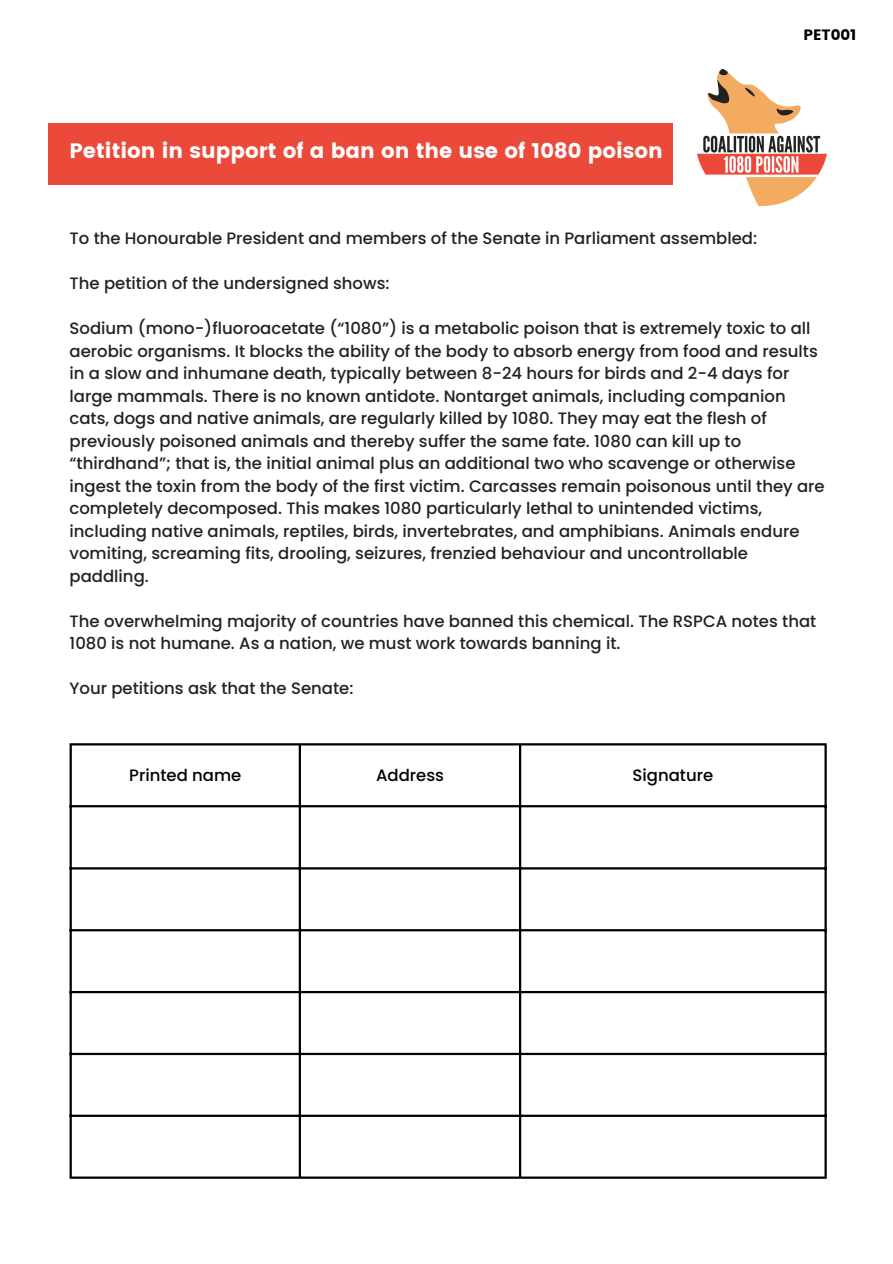
<style>
.page{position:relative;width:893px;height:1264px;background:#fff}
.page>*{position:absolute;margin:0;border:0;box-sizing:border-box;transform-origin:0 0}
.t1{font:21px "Poppins";color:#fff}
.t2{font:500 16.5px/22.5px "Poppins";color:#222221}
.t3{font:500 16.5px "Poppins";color:#000}
.t4{font:15px "Poppins";color:#000}
</style>
<div class="page">
<div style="left:48px;top:123px;width:624px;height:62px;background:#eb493a"></div>
<img style="left:697px;top:69px;width:129px;height:136px">
<hr style="left:70px;top:745px;width:2px;height:431px;background:#000">
<hr style="left:299px;top:745px;width:2px;height:431px;background:#000">
<hr style="left:519px;top:745px;width:2px;height:431px;background:#000">
<hr style="left:824px;top:745px;width:2px;height:431px;background:#000">
<hr style="left:70px;top:743px;width:756px;height:2px;background:#000">
<hr style="left:70px;top:805px;width:756px;height:2px;background:#000">
<hr style="left:70px;top:867px;width:756px;height:2px;background:#000">
<hr style="left:70px;top:929px;width:756px;height:2px;background:#000">
<hr style="left:70px;top:990px;width:756px;height:3px;background:#000">
<hr style="left:70px;top:1052px;width:756px;height:3px;background:#000">
<hr style="left:70px;top:1114px;width:756px;height:2px;background:#000">
<hr style="left:70px;top:1176px;width:756px;height:2px;background:#000">
<p class="t1" style="left:70px;top:139px;width:594px">Petition in support of a ban on the use of 1080 poison</p>
<p class="t4" style="left:803px;top:26px;width:55px">PET001</p>
<p class="t2" style="left:70px;top:227px;width:689px">To the Honourable President and members of the Senate in Parliament assembled:</p>
<p class="t2" style="left:70px;top:272px;width:321px">The petition of the undersigned shows:</p>
<p class="t2" style="left:70px;top:317px;width:756px">Sodium (mono-)fluoroacetate (“1080”) is a metabolic poison that is extremely toxic to all aerobic organisms. It blocks the ability of the body to absorb energy from food and results in a slow and inhumane death, typically between 8-24 hours for birds and 2-4 days for large mammals. There is no known antidote. Nontarget animals, including companion cats, dogs and native animals, are regularly killed by 1080. They may eat the flesh of previously poisoned animals and thereby suffer the same fate. 1080 can kill up to “thirdhand”; that is, the initial animal plus an additional two who scavenge or otherwise ingest the toxin from the body of the first victim. Carcasses remain poisonous until they are completely decomposed. This makes 1080 particularly lethal to unintended victims, including native animals, reptiles, birds, invertebrates, and amphibians. Animals endure vomiting, screaming fits, drooling, seizures, frenzied behaviour and uncontrollable paddling.</p>
<p class="t2" style="left:70px;top:609px;width:748px">The overwhelming majority of countries have banned this chemical. The RSPCA notes that<br>1080 is not humane. As a nation, we must work towards banning it.</p>
<p class="t2" style="left:70px;top:677px;width:285px">Your petitions ask that the Senate:</p>
<p class="t3" style="left:129px;top:764px;width:114px">Printed name</p>
<p class="t3" style="left:376px;top:764px;width:69px">Address</p>
<p class="t3" style="left:632px;top:764px;width:82px">Signature</p>
</div>
